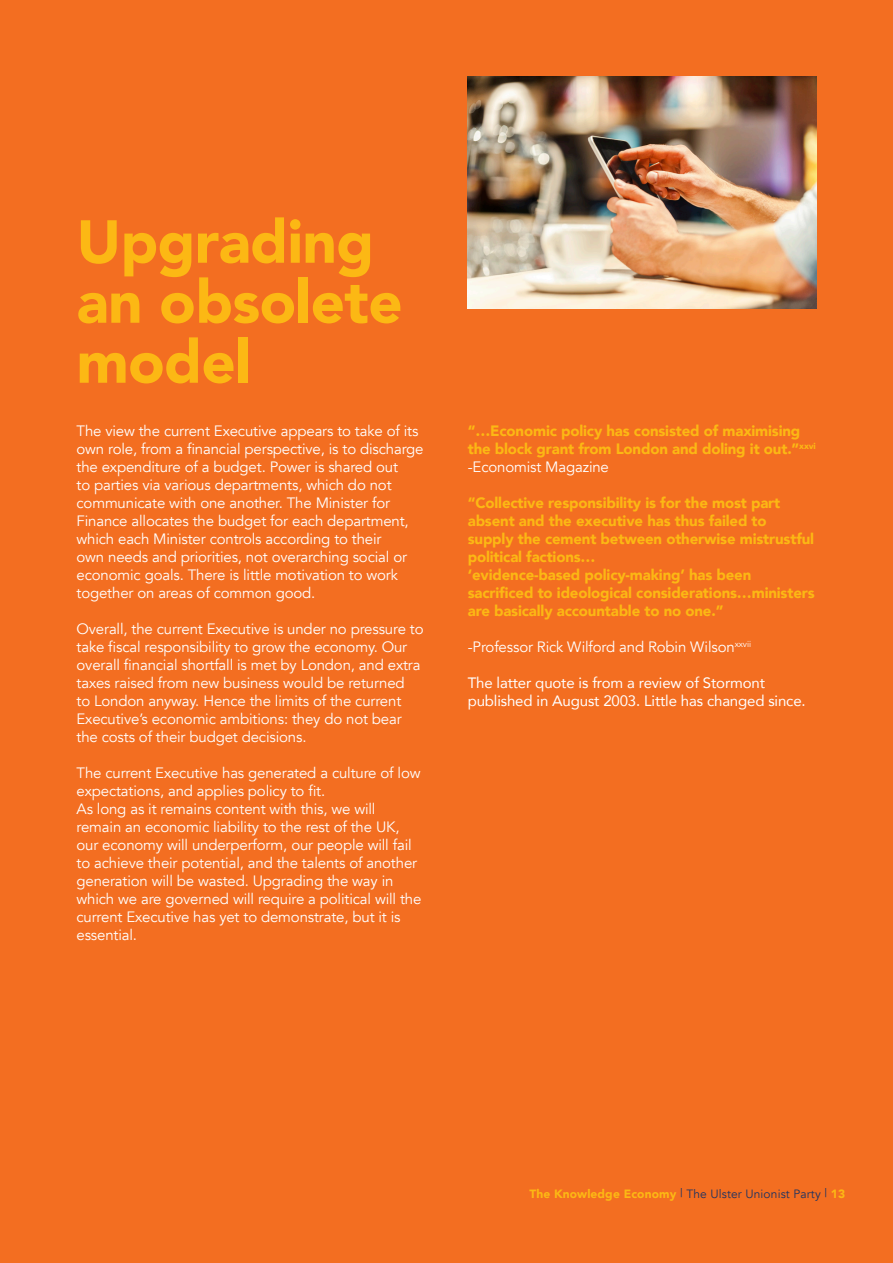
<style>
.page{position:relative;width:893px;height:1263px;background:#f36e21}
.page>*{position:absolute;margin:0;border:0;box-sizing:border-box;transform-origin:0 0}
.Header_Style{font:900 60px/60px "Avenir";letter-spacing:-.01em;color:#fcb814}
.Body_Text_Style{font:15px/18px "Avenir";letter-spacing:-.01em;color:#fff}
.Subheading_Style{font:900 15px/18px "Avenir";letter-spacing:-.01em;color:#fcb814}
.Body_Text_Style-2{font:15px/18px "Avenir";letter-spacing:-.01em;color:#fff}
.t1{font:12px "Avenir";letter-spacing:.01em;color:#1e3362}
.s1{font-weight:900;color:#fcb814}
</style>
<div class="page">
<img style="left:468px;top:77px;width:348px;height:232px">
<p class="Header_Style" style="left:77px;top:210px;width:328px">Upgrading an obsolete model</p>
<p class="Body_Text_Style" style="left:77px;top:422px;width:349px">The view the current Executive appears to take of its own role, from a financial perspective, is to discharge the expenditure of a budget. Power is shared out<br>to parties via various departments, which do not communicate with one another. The Minister for Finance allocates the budget for each department, which each Minister controls according to their<br>own needs and priorities, not overarching social or economic goals. There is little motivation to work together on areas of common good.</p>
<p class="Body_Text_Style" style="left:77px;top:620px;width:349px">Overall, the current Executive is under no pressure to take fiscal responsibility to grow the economy. Our overall financial shortfall is met by London, and extra taxes raised from new business would be returned<br>to London anyway. Hence the limits of the current Executive’s economic ambitions: they do not bear the costs of their budget decisions.</p>
<p class="Body_Text_Style" style="left:77px;top:764px;width:346px">The current Executive has generated a culture of low expectations, and applies policy to fit.</p>
<p class="Body_Text_Style" style="left:77px;top:800px;width:346px">As long as it remains content with this, we will remain an economic liability to the rest of the UK, our economy will underperform, our people will fail to achieve their potential, and the talents of another generation will be wasted. Upgrading the way in which we are governed will require a political will the current Executive has yet to demonstrate, but it is essential.</p>
<p class="Subheading_Style" style="left:468px;top:421px;width:350px">“…Economic policy has consisted of maximising the block grant from London and doling it out.”<sup>xxvi</sup></p>
<p class="Body_Text_Style" style="left:468px;top:458px;width:143px">-Economist Magazine</p>
<p class="Subheading_Style" style="left:468px;top:493px;width:348px">“Collective responsibility is for the most part absent and the executive has thus failed to supply the cement between otherwise mistrustful political factions…</p>
<p class="Subheading_Style" style="left:468px;top:565px;width:348px">‘evidence-based policy-making’ has been sacrificed to ideological considerations…ministers are basically accountable to no one.”</p>
<p class="Body_Text_Style" style="left:468px;top:638px;width:285px">-Professor Rick Wilford and Robin Wilson<sup>xxvii</sup></p>
<p class="Body_Text_Style-2" style="left:468px;top:673px;width:339px">The latter quote is from a review of Stormont published in August 2003. Little has changed since.</p>
<p class="t1" style="left:529px;top:1187px;width:317px"><span class="s1">The Knowledge Economy</span> | The Ulster Unionist Party | <span class="s1">13</span></p>
</div>
